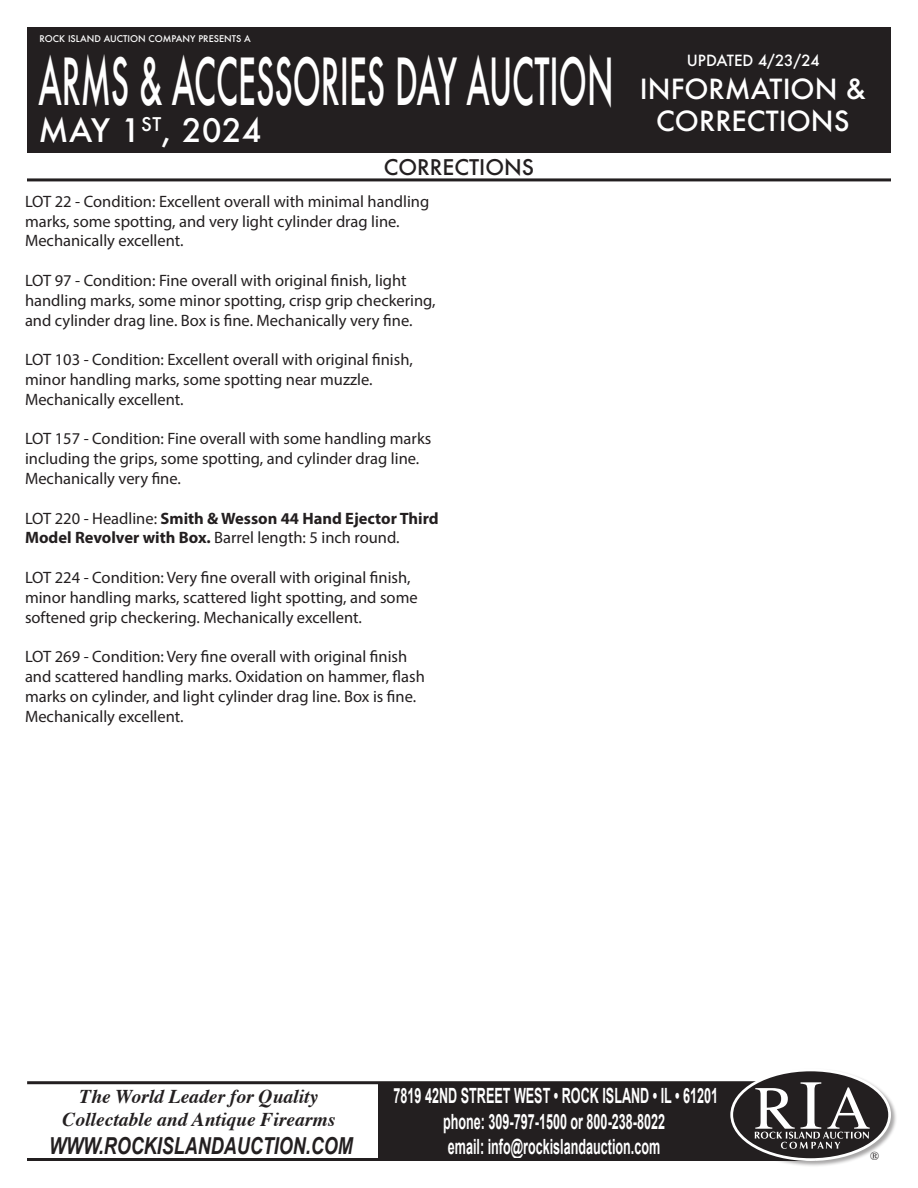
<style>
.page{position:relative;width:918px;height:1188px;background:#fff}
.page>*{position:absolute;margin:0;border:0;box-sizing:border-box;transform-origin:0 0}
.t1{font:500 63px "Futura";color:#fff;scale:.5 1}
.t2{font:500 31.5px "Futura";letter-spacing:.02em;color:#fff}
.t3{font:500 27px "Futura";color:#fff}
.t4{font:italic 700 23.4px "Arial";color:#231f20;scale:.77 1}
.t5{font:700 21px/25.5px "Arial";color:#fff;text-align:center;scale:.6 1}
.t6{font:500 21px "Futura";color:#231f20}
.t7{font:italic 700 19.5px "Times";color:#231f20}
.t8{font:16.5px/19.8px "Myriad Pro";color:#231f20}
.t9{font:700 16.5px/19.8px "Myriad Pro";color:#231f20}
.t10{font:500 15px "Futura";color:#fff}
.t11{font:12px "Times";color:#231f20}
.t12{font:500 9px "Futura";color:#fff}
.s1{font-weight:400}
</style>
<div class="page">
<div style="left:27px;top:27px;width:864px;height:126px;background:#231f20"></div>
<hr style="left:27px;top:178px;width:864px;height:3px;background:#231f20">
<hr style="left:27px;top:1081px;width:756px;height:3px;background:#231f20">
<div style="left:378px;top:1082px;width:438px;height:79px;background:#231f20"></div>
<hr style="left:27px;top:1158px;width:786px;height:3px;background:#231f20">
<div style="left:730px;top:1068px;width:168px;height:100px;background:#231f20;opacity:.4"></div>
<div style="left:732px;top:1070px;width:158px;height:90px;background:#231f20;border-radius:50%"></div>
<div style="left:730px;top:1069px;width:161px;height:92px;border:3px solid #fff;border-radius:50%"></div>
<svg style="left:755px;top:1082px;width:115px;height:67px"></svg>
<p class="t12" style="left:39px;top:33px;width:213px">ROCK ISLAND AUCTION COMPANY PRESENTS A</p>
<p class="t1" style="left:38px;top:38px;width:1152px">ARMS &amp; ACCESSORIES DAY AUCTION</p>
<p class="t2" style="left:38px;top:108px;width:225px">MAY 1<sup>ST</sup>, 2024</p>
<p class="t6" style="left:384px;top:152px;width:152px">CORRECTIONS</p>
<p class="t8" style="left:25px;top:191px;width:406px">LOT 22 - Condition: Excellent overall with minimal handling marks, some spotting, and very light cylinder drag line.<br>Mechanically excellent.</p>
<p class="t8" style="left:25px;top:270px;width:412px">LOT 97 - Condition: Fine overall with original finish, light handling marks, some minor spotting, crisp grip checkering, and cylinder drag line. Box is fine. Mechanically very fine.</p>
<p class="t8" style="left:25px;top:349px;width:389px">LOT 103 - Condition: Excellent overall with original finish, minor handling marks, some spotting near muzzle.<br>Mechanically excellent.</p>
<p class="t8" style="left:25px;top:429px;width:408px">LOT 157 - Condition: Fine overall with some handling marks including the grips, some spotting, and cylinder drag line.<br>Mechanically very fine.</p>
<p class="t9" style="left:25px;top:508px;width:415px"><span class="s1">LOT 220 - Headline:</span> Smith &amp; Wesson 44 Hand Ejector Third<br>Model Revolver with Box. <span class="s1">Barrel length: 5 inch round.</span></p>
<p class="t8" style="left:25px;top:567px;width:394px">LOT 224 - Condition: Very fine overall with original finish, minor handling marks, scattered light spotting, and some softened grip checkering. Mechanically excellent.</p>
<p class="t8" style="left:25px;top:646px;width:401px">LOT 269 - Condition: Very fine overall with original finish and scattered handling marks. Oxidation on hammer, flash marks on cylinder, and light cylinder drag line. Box is fine.<br>Mechanically excellent.</p>
<p class="t10" style="left:687px;top:51px;width:134px">UPDATED 4/23/24</p>
<p class="t3" style="left:640px;top:70px;width:227px">INFORMATION &amp;</p>
<p class="t3" style="left:656px;top:103px;width:195px">CORRECTIONS</p>
<p class="t7" style="left:80px;top:1078px;width:240px">The World Leader for Quality</p>
<p class="t7" style="left:62px;top:1101px;width:274px">Collectable and Antique Firearms</p>
<p class="t4" style="left:49px;top:1131px;width:396px">WWW.ROCKISLANDAUCTION.COM</p>
<p class="t5" style="left:394px;top:1084px;width:542px">7819 42ND STREET WEST • ROCK ISLAND • IL • 61201 phone: 309-797-1500 or 800-238-8022<br>email: info@rockislandauction.com</p>
<p class="t11" style="left:870px;top:1145px;width:11px">®</p>
</div>
